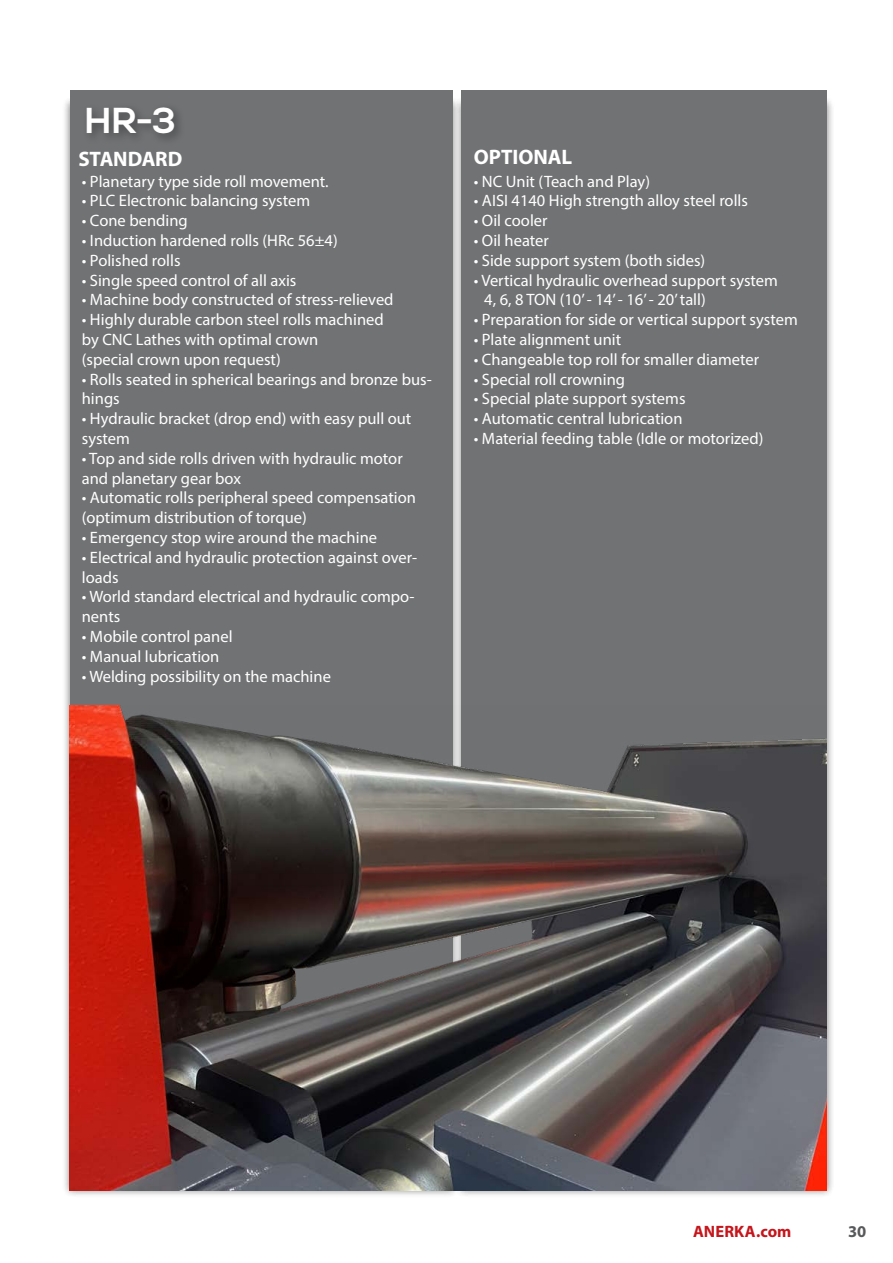
<style>
.page{position:relative;width:893px;height:1263px;background:#fff}
.page>*{position:absolute;margin:0;border:0;box-sizing:border-box;transform-origin:0 0}
.t1{font:700 36px "Nexa";color:#fff}
.t2{font:700 21px "Myriad Pro";letter-spacing:-.005em;color:#fff}
.t3{font:16.5px/19.8px "Myriad Pro";color:#fff}
.t4{font:700 16.5px "Myriad Pro";letter-spacing:.005em;color:#c4161c}
.t5{font:700 16.5px "Myriad Pro";color:#58595b}
</style>
<div class="page">
<div style="left:453px;top:95px;width:382px;height:1103px;background:#000;opacity:.55"></div>
<div style="left:461px;top:90px;width:366px;height:1088px;background:#717274"></div>
<div style="left:62px;top:95px;width:398px;height:1103px;background:#000;opacity:.55"></div>
<div style="left:70px;top:90px;width:383px;height:1088px;background:#717274"></div>
<div style="left:82px;top:102px;width:104px;height:44px;background:#000;opacity:.35"></div>
<img style="left:70px;top:706px;width:757px;height:485px">
<h1 class="t1" style="left:85px;top:100px;width:93px">HR-3</h1>
<p class="t2" style="left:78px;top:145px;width:106px">STANDARD</p>
<p class="t2" style="left:474px;top:143px;width:100px">OPTIONAL</p>
<p class="t3" style="left:82px;top:171px;width:248px">• Planetary type side roll movement.</p>
<p class="t3" style="left:82px;top:191px;width:230px">• PLC Electronic balancing system</p>
<p class="t3" style="left:82px;top:211px;width:107px">• Cone bending</p>
<p class="t3" style="left:82px;top:230px;width:257px">• Induction hardened rolls (HRc 56±4)</p>
<p class="t3" style="left:82px;top:250px;width:100px">• Polished rolls</p>
<p class="t3" style="left:82px;top:270px;width:216px">• Single speed control of all axis</p>
<p class="t3" style="left:82px;top:290px;width:313px">• Machine body constructed of stress-relieved</p>
<p class="t3" style="left:82px;top:310px;width:303px">• Highly durable carbon steel rolls machined by CNC Lathes with optimal crown<br>(special crown upon request)</p>
<p class="t3" style="left:82px;top:369px;width:351px">• Rolls seated in spherical bearings and bronze bus&shy;hings</p>
<p class="t3" style="left:82px;top:409px;width:331px">• Hydraulic bracket (drop end) with easy pull out system</p>
<p class="t3" style="left:82px;top:448px;width:322px">• Top and side rolls driven with hydraulic motor and planetary gear box</p>
<p class="t3" style="left:82px;top:488px;width:336px">• Automatic rolls peripheral speed compensation (optimum distribution of torque)</p>
<p class="t3" style="left:82px;top:527px;width:297px">• Emergency stop wire around the machine</p>
<p class="t3" style="left:82px;top:547px;width:337px">• Electrical and hydraulic protection against over&shy;loads</p>
<p class="t3" style="left:82px;top:587px;width:334px">• World standard electrical and hydraulic compo&shy;nents</p>
<p class="t3" style="left:82px;top:626px;width:152px">• Mobile control panel</p>
<p class="t3" style="left:82px;top:646px;width:139px">• Manual lubrication</p>
<p class="t3" style="left:82px;top:666px;width:251px">• Welding possibility on the machine</p>
<p class="t3" style="left:474px;top:171px;width:178px">• NC Unit (Teach and Play)</p>
<p class="t3" style="left:474px;top:191px;width:276px">• AISI 4140 High strength alloy steel rolls</p>
<p class="t3" style="left:474px;top:211px;width:75px">• Oil cooler</p>
<p class="t3" style="left:474px;top:230px;width:77px">• Oil heater</p>
<p class="t3" style="left:474px;top:250px;width:233px">• Side support system (both sides)</p>
<p class="t3" style="left:484px;top:270px;width:295px;text-indent:-10px">• Vertical hydraulic overhead support system<br>4, 6, 8 TON (10’ - 14’ - 16’ - 20’ tall)</p>
<p class="t3" style="left:474px;top:310px;width:325px">• Preparation for side or vertical support system</p>
<p class="t3" style="left:474px;top:329px;width:149px">• Plate alignment unit</p>
<p class="t3" style="left:474px;top:349px;width:287px">• Changeable top roll for smaller diameter</p>
<p class="t3" style="left:474px;top:369px;width:153px">• Special roll crowning</p>
<p class="t3" style="left:474px;top:389px;width:213px">• Special plate support systems</p>
<p class="t3" style="left:474px;top:409px;width:210px">• Automatic central lubrication</p>
<p class="t3" style="left:474px;top:428px;width:291px">• Material feeding table (Idle or motorized)</p>
<p class="t4" style="left:693px;top:1220px;width:100px">ANERKA.com</p>
<p class="t5" style="left:848px;top:1220px;width:20px">30</p>
</div>
